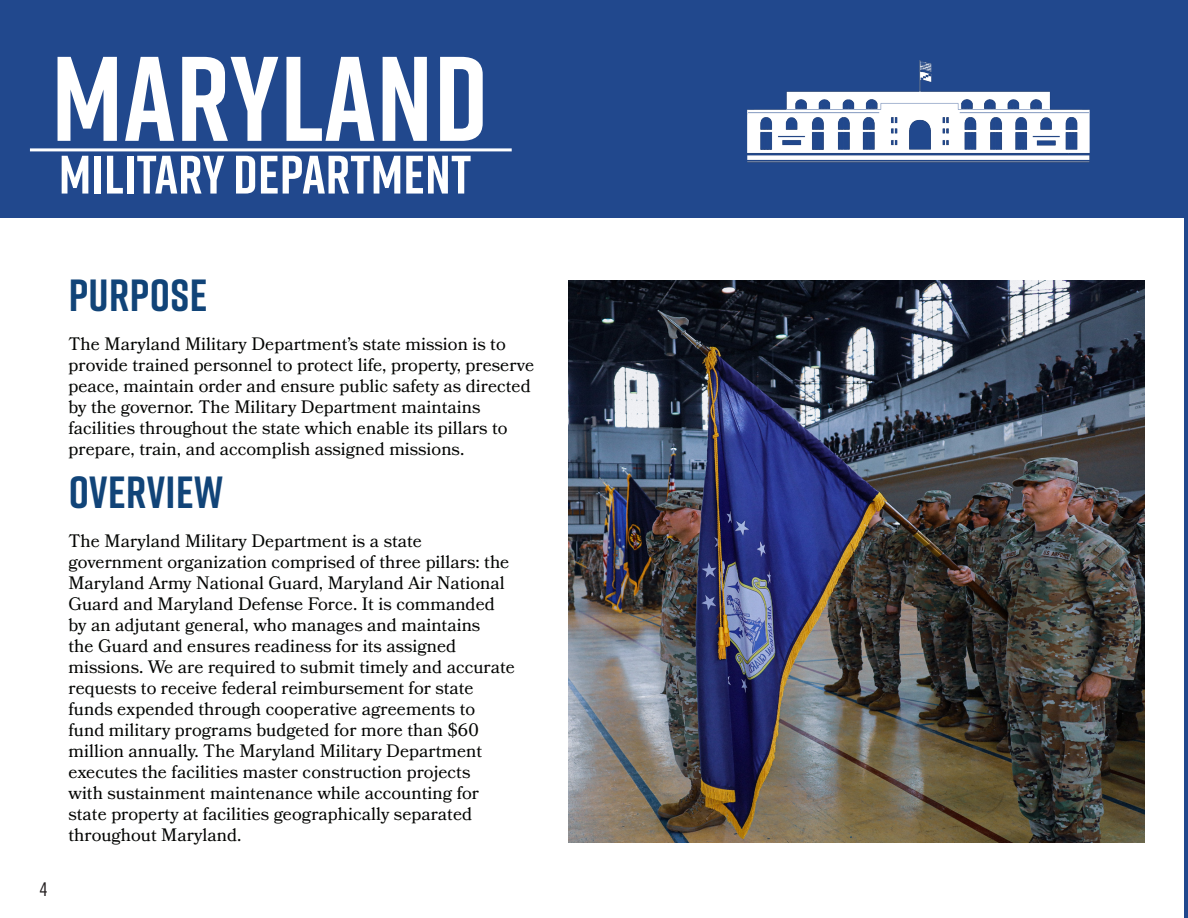
<style>
.page{position:relative;width:1188px;height:918px;background:#fff}
.page>*{position:absolute;margin:0;border:0;box-sizing:border-box;transform-origin:0 0}
.t1{font:700 120px "Rift";letter-spacing:.01em;color:#fff}
.t2{font:700 54px "Rift";letter-spacing:.01em;color:#fff}
.t3{font:700 45px "Rift";letter-spacing:.01em;color:#114478}
.t4{font:500 19.5px "Rift";color:#231f20}
.t5{font:18px/21px "Bookmania";color:#040503}
</style>
<div class="page">
<hr style="left:1184px;top:0;width:4px;height:918px;background:#21488d">
<div style="left:0;top:0;width:1188px;height:218px;background:#21488d"></div>
<img style="left:568px;top:280px;width:577px;height:562px">
<img style="left:747px;top:61px;width:343px;height:102px">
<hr style="left:30px;top:148px;width:482px;height:3px;background:#fff">
<p class="t1" style="left:52px;top:13px;width:438px">MARYLAND</p>
<p class="t2" style="left:59px;top:136px;width:414px">MILITARY DEPARTMENT</p>
<p class="t4" style="left:40px;top:876px;width:9px">4</p>
<p class="t3" style="left:69px;top:263px;width:140px">PURPOSE</p>
<p class="t5" style="left:69px;top:334px;width:467px">The Maryland Military Department’s state mission is to provide trained personnel to protect life, property, preserve peace, maintain order and ensure public safety as directed by the governor. The Military Department maintains facilities throughout the state which enable its pillars to prepare, train, and accomplish assigned missions.</p>
<p class="t3" style="left:69px;top:460px;width:156px">OVERVIEW</p>
<p class="t5" style="left:69px;top:531px;width:448px">The Maryland Military Department is a state government organization comprised of three pillars: the Maryland Army National Guard, Maryland Air National Guard and Maryland Defense Force. It is commanded by an adjutant general, who manages and maintains<br>the Guard and ensures readiness for its assigned missions. We are required to submit timely and accurate requests to receive federal reimbursement for state funds expended through cooperative agreements to fund military programs budgeted for more than $60 million annually. The Maryland Military Department executes the facilities master construction projects<br>with sustainment maintenance while accounting for state property at facilities geographically separated throughout Maryland.</p>
</div>
